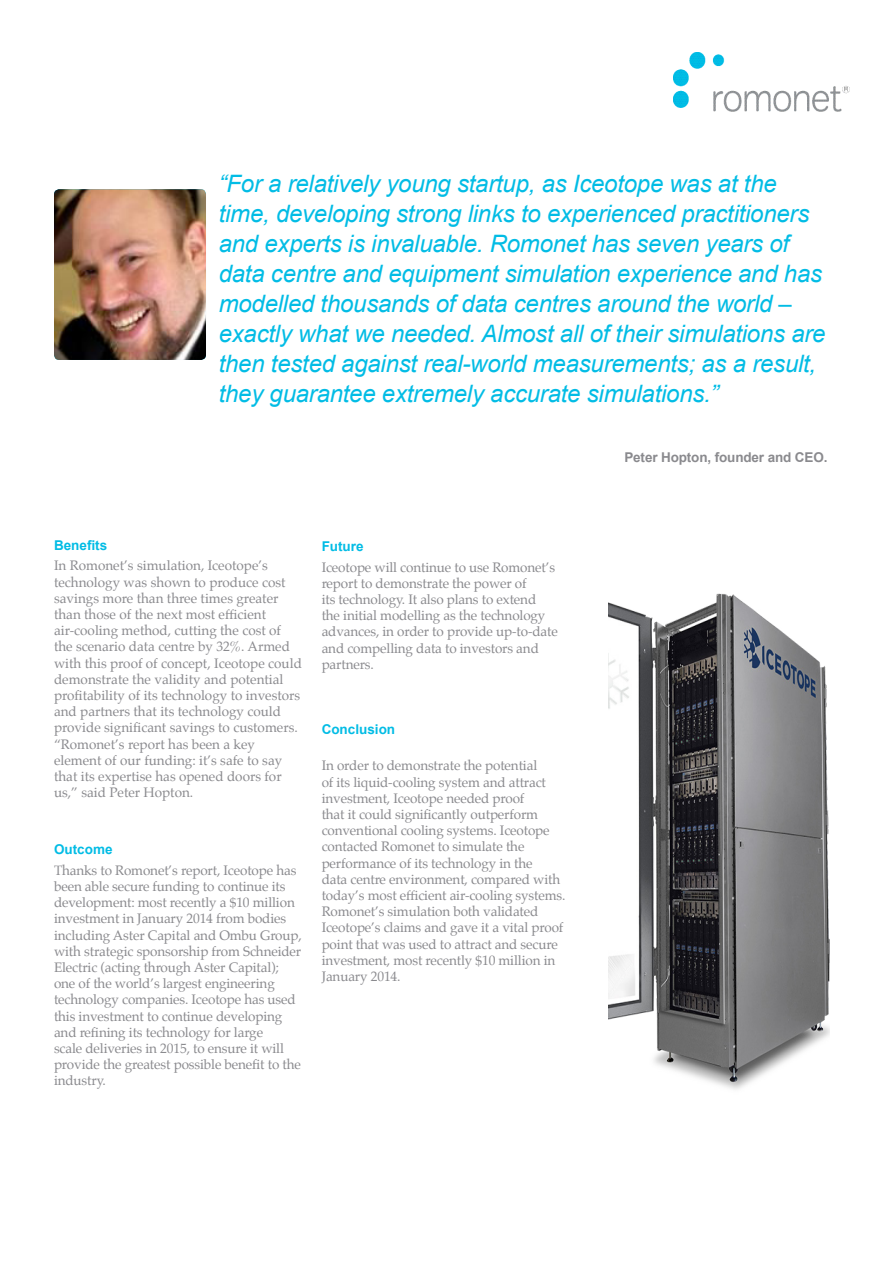
<style>
.page{position:relative;width:893px;height:1263px;background:#fff}
.page>*{position:absolute;margin:0;border:0;box-sizing:border-box;transform-origin:0 0}
.t1{font:italic 24px/30px "Arial";letter-spacing:-.01em;color:#02bce5}
.Body{font:13.5px/16.2px "Palatino";letter-spacing:-.01em;color:#8a8a8e}
.SubSub{font:700 13.5px "Arial";color:#02bce5}
.t2{font:700 13.5px "Arial";letter-spacing:-.01em;color:#8a8a8e}
</style>
<div class="page">
<img style="left:673px;top:52px;width:176px;height:59px">
<img style="left:54px;top:189px;width:152px;height:171px">
<img style="left:608px;top:593px;width:222px;height:497px">
<p class="t1" style="left:219px;top:169px;width:608px">“For a relatively young startup, as Iceotope was at the time, developing strong links to experienced practitioners and experts is invaluable. Romonet has seven years of data centre and equipment simulation experience and has modelled thousands of data centres around the world – exactly what we needed. Almost all of their simulations are then tested against real-world measurements; as a result, they guarantee extremely accurate simulations.”</p>
<p class="SubSub" style="left:54px;top:536px;width:55px">Benefits</p>
<p class="Body" style="left:54px;top:558px;width:249px">In Romonet’s simulation, Iceotope’s technology was shown to produce cost savings more than three times greater than those of the next most efficient air-cooling method, cutting the cost of the scenario data centre by 32%. Armed with this proof of concept, Iceotope could demonstrate the validity and potential profitability of its technology to investors and partners that its technology could provide significant savings to customers.</p>
<p class="Body" style="left:54px;top:736px;width:230px">“Romonet’s report has been a key element of our funding: it’s safe to say that its expertise has opened doors for us,” said Peter Hopton.</p>
<p class="SubSub" style="left:54px;top:840px;width:60px">Outcome</p>
<p class="Body" style="left:54px;top:862px;width:249px">Thanks to Romonet’s report, Iceotope has been able secure funding to continue its development: most recently a $10 million investment in January 2014 from bodies including Aster Capital and Ombu Group, with strategic sponsorship from Schneider Electric (acting through Aster Capital); one of the world’s largest engineering technology companies. Iceotope has used this investment to continue developing and refining its technology for large<br>scale deliveries in 2015, to ensure it will provide the greatest possible benefit to the industry.</p>
<p class="SubSub" style="left:322px;top:537px;width:43px">Future</p>
<p class="Body" style="left:322px;top:559px;width:238px">Iceotope will continue to use Romonet’s report to demonstrate the power of<br>its technology. It also plans to extend the initial modelling as the technology advances, in order to provide up-to-date and compelling data to investors and partners.</p>
<p class="SubSub" style="left:322px;top:720px;width:75px">Conclusion</p>
<p class="Body" style="left:322px;top:757px;width:245px">In order to demonstrate the potential<br>of its liquid-cooling system and attract investment, Iceotope needed proof<br>that it could significantly outperform conventional cooling systems. Iceotope contacted Romonet to simulate the performance of its technology in the<br>data centre environment, compared with today’s most efficient air-cooling systems.<br>Romonet’s simulation both validated Iceotope’s claims and gave it a vital proof point that was used to attract and secure investment, most recently $10 million in January 2014.</p>
<p class="t2" style="left:624px;top:448px;width:205px">Peter Hopton, founder and CEO.</p>
</div>
